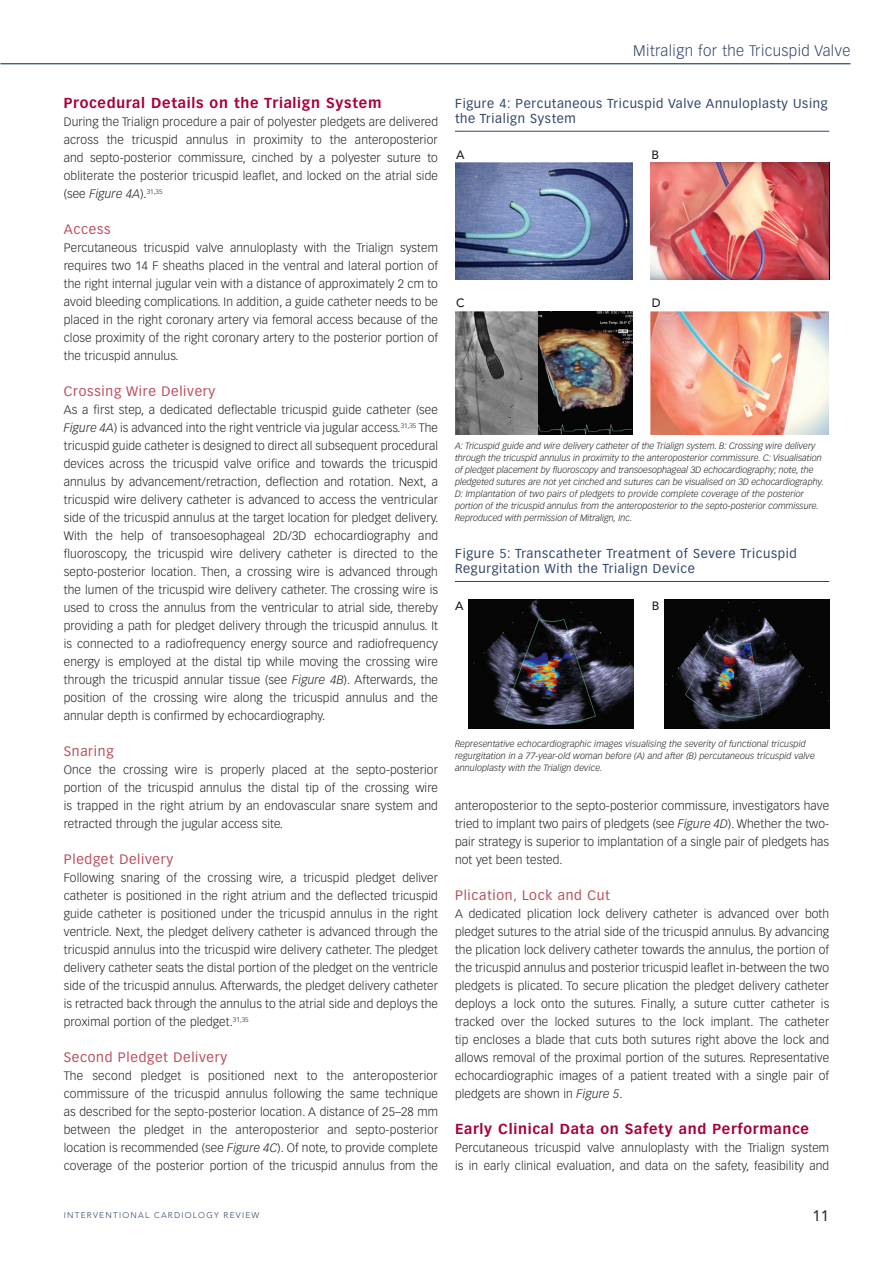
<style>
.page{position:relative;width:893px;height:1263px;background:#fff}
.page>*{position:absolute;margin:0;border:0;box-sizing:border-box;transform-origin:0 0}
.t1{font:300 15px "Vectora LT Std";letter-spacing:.03em;color:#30446a}
.t2{font:15px "Avenir LT Std";color:#231f20}
.t3{font:700 14.25px "Vectora LT Std";letter-spacing:.05em;color:#a7023c}
.t4{font:13.5px "Vectora LT Std";letter-spacing:.05em;color:#ba4e5e}
.t5{font:12.75px/15px "Vectora LT Std";letter-spacing:.05em;color:#30446a}
.t6{font:300 12px/18px "Vectora LT Std";letter-spacing:.01em;color:#231f20;text-align:justify}
.t7{font:500 12px "Avenir LT Std";color:#231f20}
.t8{font:italic 300 9px/12px "Vectora LT Std";color:#231f20}
.t9{font:300 8.25px "Avenir LT Std";letter-spacing:.15em;color:#30446a}
.s1{font-style:italic}
</style>
<div class="page">
<hr style="left:0;top:64px;width:850px;height:1px;background:#00214c">
<hr style="left:455px;top:131px;width:374px;height:1px;background:#30446a">
<img style="left:651px;top:311px;width:177px;height:123px">
<img style="left:650px;top:163px;width:179px;height:117px">
<img style="left:455px;top:311px;width:177px;height:123px">
<img style="left:455px;top:163px;width:177px;height:117px">
<hr style="left:455px;top:581px;width:374px;height:1px;background:#30446a">
<img style="left:468px;top:600px;width:165px;height:129px">
<img style="left:664px;top:600px;width:165px;height:128px">
<p class="t3" style="left:64px;top:94px;width:319px">Procedural Details on the Trialign System</p>
<p class="t6" style="left:64px;top:113px;width:376px">During the Trialign procedure a pair of polyester pledgets are delivered across the tricuspid annulus in proximity to the anteroposterior and septo-posterior commissure, cinched by a polyester suture to obliterate the posterior tricuspid leaflet, and locked on the atrial side (see <span class="s1">Figure 4A</span>).<sup>31,35</sup></p>
<p class="t4" style="left:64px;top:221px;width:48px">Access</p>
<p class="t6" style="left:64px;top:239px;width:376px">Percutaneous tricuspid valve annuloplasty with the Trialign system requires two 14 F sheaths placed in the ventral and lateral portion of the right internal jugular vein with a distance of approximately 2 cm to avoid bleeding complications. In addition, a guide catheter needs to be placed in the right coronary artery via femoral access because of the close proximity of the right coronary artery to the posterior portion of the tricuspid annulus.</p>
<p class="t4" style="left:64px;top:383px;width:153px">Crossing Wire Delivery</p>
<p class="t6" style="left:64px;top:401px;width:376px">As a first step, a dedicated deflectable tricuspid guide catheter (see <span class="s1">Figure 4A</span>) is advanced into the right ventricle via jugular access.<sup>31,35</sup> The tricuspid guide catheter is designed to direct all subsequent procedural devices across the tricuspid valve orifice and towards the tricuspid annulus by advancement/retraction, deflection and rotation. Next, a tricuspid wire delivery catheter is advanced to access the ventricular side of the tricuspid annulus at the target location for pledget delivery.<br>With the help of transoesophageal 2D/3D echocardiography and fluoroscopy, the tricuspid wire delivery catheter is directed to the septo-posterior location. Then, a crossing wire is advanced through the lumen of the tricuspid wire delivery catheter. The crossing wire is used to cross the annulus from the ventricular to atrial side, thereby providing a path for pledget delivery through the tricuspid annulus. It is connected to a radiofrequency energy source and radiofrequency energy is employed at the distal tip while moving the crossing wire through the tricuspid annular tissue (see <span class="s1">Figure 4B</span>). Afterwards, the position of the crossing wire along the tricuspid annulus and the annular depth is confirmed by echocardiography.</p>
<p class="t4" style="left:64px;top:743px;width:51px">Snaring</p>
<p class="t6" style="left:64px;top:761px;width:376px">Once the crossing wire is properly placed at the septo-posterior portion of the tricuspid annulus the distal tip of the crossing wire is trapped in the right atrium by an endovascular snare system and retracted through the jugular access site.</p>
<p class="t4" style="left:64px;top:851px;width:111px">Pledget Delivery</p>
<p class="t6" style="left:64px;top:869px;width:376px">Following snaring of the crossing wire, a tricuspid pledget deliver catheter is positioned in the right atrium and the deflected tricuspid guide catheter is positioned under the tricuspid annulus in the right ventricle. Next, the pledget delivery catheter is advanced through the tricuspid annulus into the tricuspid wire delivery catheter. The pledget delivery catheter seats the distal portion of the pledget on the ventricle side of the tricuspid annulus. Afterwards, the pledget delivery catheter is retracted back through the annulus to the atrial side and deploys the proximal portion of the pledget.<sup>31,35</sup></p>
<p class="t4" style="left:64px;top:1049px;width:165px">Second Pledget Delivery</p>
<p class="t6" style="left:64px;top:1067px;width:376px">The second pledget is positioned next to the anteroposterior commissure of the tricuspid annulus following the same technique as described for the septo-posterior location. A distance of 25–28 mm between the pledget in the anteroposterior and septo-posterior location is recommended (see <span class="s1">Figure 4C</span>). Of note, to provide complete coverage of the posterior portion of the tricuspid annulus from the</p>
<p class="t9" style="left:64px;top:1210px;width:197px">INTERVENTIONAL CARDIOLOGY REVIEW</p>
<p class="t1" style="left:633px;top:42px;width:219px">Mitralign for the Tricuspid Valve</p>
<p class="t5" style="left:455px;top:96px;width:374px">Figure 4: Percutaneous Tricuspid Valve Annuloplasty Using the Trialign System</p>
<p class="t7" style="left:456px;top:148px;width:10px">A</p>
<p class="t7" style="left:652px;top:148px;width:9px">B</p>
<p class="t7" style="left:456px;top:296px;width:10px">C</p>
<p class="t7" style="left:652px;top:296px;width:10px">D</p>
<p class="t8" style="left:455px;top:440px;width:370px">A: Tricuspid guide and wire delivery catheter of the Trialign system. B: Crossing wire delivery through the tricuspid annulus in proximity to the anteroposterior commissure. C: Visualisation of pledget placement by fluoroscopy and transoesophageal 3D echocardiography; note, the pledgeted sutures are not yet cinched and sutures can be visualised on 3D echocardiography.<br>D: Implantation of two pairs of pledgets to provide complete coverage of the posterior portion of the tricuspid annulus from the anteroposterior to the septo-posterior commissure.<br>Reproduced with permission of Mitralign, Inc.</p>
<p class="t5" style="left:455px;top:546px;width:343px">Figure 5: Transcatheter Treatment of Severe Tricuspid<br>Regurgitation With the Trialign Device</p>
<p class="t7" style="left:455px;top:599px;width:10px">A</p>
<p class="t7" style="left:652px;top:599px;width:9px">B</p>
<p class="t8" style="left:455px;top:738px;width:361px">Representative echocardiographic images visualising the severity of functional tricuspid regurgitation in a 77-year-old woman before (A) and after (B) percutaneous tricuspid valve annuloplasty with the Trialign device.</p>
<p class="t6" style="left:455px;top:797px;width:376px">anteroposterior to the septo-posterior commissure, investigators have tried to implant two pairs of pledgets (see <span class="s1">Figure 4D</span>). Whether the two&shy;pair strategy is superior to implantation of a single pair of pledgets has not yet been tested.</p>
<p class="t4" style="left:455px;top:887px;width:157px">Plication, Lock and Cut</p>
<p class="t6" style="left:455px;top:905px;width:376px">A dedicated plication lock delivery catheter is advanced over both pledget sutures to the atrial side of the tricuspid annulus. By advancing the plication lock delivery catheter towards the annulus, the portion of the tricuspid annulus and posterior tricuspid leaflet in-between the two pledgets is plicated. To secure plication the pledget delivery catheter deploys a lock onto the sutures. Finally, a suture cutter catheter is tracked over the locked sutures to the lock implant. The catheter tip encloses a blade that cuts both sutures right above the lock and allows removal of the proximal portion of the sutures. Representative echocardiographic images of a patient treated with a single pair of pledgets are shown in <span class="s1">Figure 5</span>.</p>
<p class="t3" style="left:455px;top:1120px;width:355px">Early Clinical Data on Safety and Performance</p>
<p class="t6" style="left:455px;top:1139px;width:376px">Percutaneous tricuspid valve annuloplasty with the Trialign system is in early clinical evaluation, and data on the safety, feasibility and</p>
<p class="t2" style="left:812px;top:1207px;width:18px">11</p>
</div>
